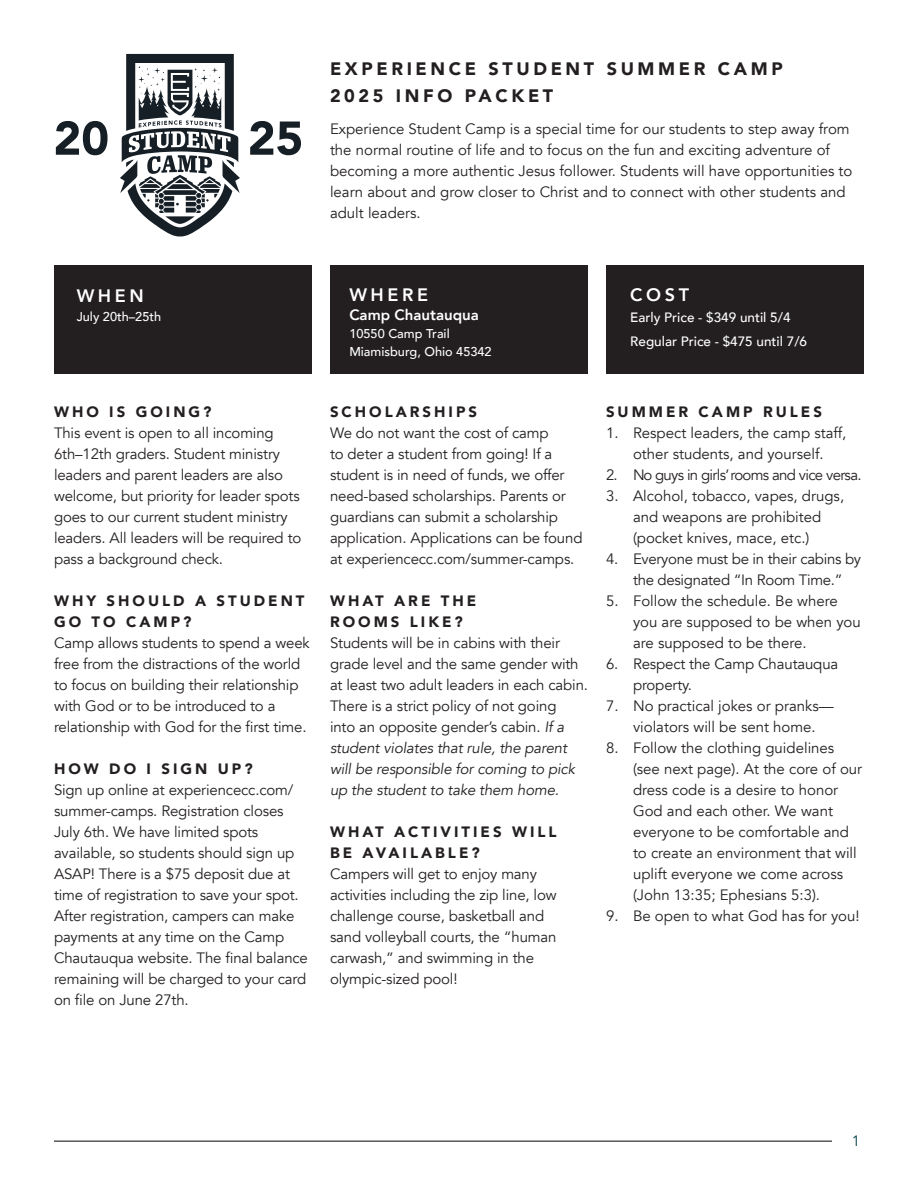
<style>
.page{position:relative;width:918px;height:1188px;background:#fff}
.page>*{position:absolute;margin:0;border:0;box-sizing:border-box;transform-origin:0 0}
.header-2{font:900 18px/27px "Avenir";letter-spacing:.2em;color:#231f20}
.t1{font:800 18px "Avenir";letter-spacing:.2em;color:#fff}
.header-2-2{font:15px/21px "Avenir";letter-spacing:-.01em;color:#231f20}
.header-2-3{font:900 15px/21px "Avenir";letter-spacing:.2em;color:#231f20}
.header-2-4{font:15px "Avenir";letter-spacing:-.045em;color:#231f20}
.t2{font:800 15px "Avenir";color:#fff}
.t3{font:15px "Avenir";color:#05424c}
.t4{font:500 13.5px/24px "Avenir";color:#fff}
.t5{font:500 12.75px/18px "Avenir";color:#fff}
.s1{font-style:italic}
</style>
<div class="page">
<hr style="left:54px;top:1140px;width:778px;height:2px;background:#57585a">
<div style="left:54px;top:266px;width:258px;height:108px;background:#231f20"></div>
<div style="left:330px;top:266px;width:258px;height:108px;background:#231f20"></div>
<div style="left:606px;top:266px;width:258px;height:108px;background:#231f20"></div>
<svg style="left:56px;top:121px;width:52px;height:34px"></svg>
<svg style="left:250px;top:121px;width:51px;height:34px"></svg>
<svg style="left:120px;top:54px;width:120px;height:182px"></svg>
<p class="header-2" style="left:330px;top:55px;width:454px">EXPERIENCE STUDENT SUMMER CAMP<br>2025 INFO PACKET</p>
<p class="header-2-2" style="left:330px;top:118px;width:524px">Experience Student Camp is a special time for our students to step away from the normal routine of life and to focus on the fun and exciting adventure of becoming a more authentic Jesus follower. Students will have opportunities to learn about and grow closer to Christ and to connect with other students and adult leaders.</p>
<p class="t1" style="left:77px;top:282px;width:69px">WHEN</p>
<p class="t1" style="left:349px;top:280px;width:80px">WHERE</p>
<p class="t1" style="left:630px;top:280px;width:60px">COST</p>
<p class="t5" style="left:77px;top:307px;width:86px">July 20th–25th</p>
<p class="t2" style="left:349px;top:303px;width:131px">Camp Chautauqua</p>
<p class="t5" style="left:349px;top:324px;width:144px">10550 Camp Trail<br>Miamisburg, Ohio 45342</p>
<p class="t4" style="left:630px;top:304px;width:178px">Early Price - $349 until 5/4<br>Regular Price - $475 until 7/6</p>
<p class="header-2-3" style="left:54px;top:401px;width:159px">WHO IS GOING?</p>
<p class="header-2-2" style="left:54px;top:422px;width:249px">This event is open to all incoming 6th–12th graders. Student ministry leaders and parent leaders are also welcome, but priority for leader spots goes to our current student ministry leaders. All leaders will be required to pass a background check.</p>
<p class="header-2-3" style="left:54px;top:590px;width:252px">WHY SHOULD A STUDENT</p>
<p class="header-2-3" style="left:54px;top:611px;width:139px">GO TO CAMP?</p>
<p class="header-2-2" style="left:54px;top:632px;width:257px">Camp allows students to spend a week free from the distractions of the world to focus on building their relationship with God or to be introduced to a relationship with God for the first time.</p>
<p class="header-2-3" style="left:54px;top:758px;width:200px">HOW DO I SIGN UP?</p>
<p class="header-2-2" style="left:54px;top:779px;width:255px">Sign up online at experiencecc.com/ summer-camps. Registration closes July 6th. We have limited spots available, so students should sign up ASAP! There is a $75 deposit due at time of registration to save your spot.<br>After registration, campers can make payments at any time on the Camp Chautauqua website. The final balance remaining will be charged to your card on file on June 27th.</p>
<p class="header-2-3" style="left:330px;top:401px;width:149px">SCHOLARSHIPS</p>
<p class="header-2-2" style="left:330px;top:422px;width:254px">We do not want the cost of camp<br>to deter a student from going! If a student is in need of funds, we offer need-based scholarships. Parents or guardians can submit a scholarship application. Applications can be found at experiencecc.com/summer-camps.</p>
<p class="header-2-3" style="left:330px;top:590px;width:148px">WHAT ARE THE<br>ROOMS LIKE?</p>
<p class="header-2-2" style="left:330px;top:632px;width:260px">Students will be in cabins with their grade level and the same gender with at least two adult leaders in each cabin.<br>There is a strict policy of not going<br>into an opposite gender’s cabin. <span class="s1">If a student violates that rule, the parent will be responsible for coming to pick up the student to take them home.</span></p>
<p class="header-2-3" style="left:330px;top:821px;width:228px">WHAT ACTIVITIES WILL<br>BE AVAILABLE?</p>
<p class="header-2-2" style="left:330px;top:863px;width:228px">Campers will get to enjoy many activities including the zip line, low challenge course, basketball and sand volleyball courts, the “human carwash,” and swimming in the olympic-sized pool!</p>
<p class="header-2-3" style="left:606px;top:401px;width:218px">SUMMER CAMP RULES</p>
<p class="header-2-2" style="left:606px;top:422px;width:242px;text-align:center">1. Respect leaders, the camp staff, other students, and yourself.</p>
<p class="header-2-4" style="left:606px;top:466px;width:257px">2. No guys in girls’ rooms and vice versa.</p>
<p class="header-2-2" style="left:606px;top:485px;width:240px;text-align:center">3. Alcohol, tobacco, vapes, drugs, and weapons are prohibited (pocket knives, mace, etc.)</p>
<p class="header-2-2" style="left:606px;top:548px;width:257px;text-align:center">4. Everyone must be in their cabins by the designated “In Room Time.”</p>
<p class="header-2-2" style="left:633px;top:590px;width:229px;text-indent:-27px">5. Follow the schedule. Be where you are supposed to be when you are supposed to be there.</p>
<p class="header-2-2" style="left:633px;top:653px;width:207px;text-indent:-27px">6. Respect the Camp Chautauqua property.</p>
<p class="header-2-2" style="left:606px;top:695px;width:229px;text-align:center">7. No practical jokes or pranks— violators will be sent home.</p>
<p class="header-2-2" style="left:633px;top:737px;width:231px;text-indent:-27px">8. Follow the clothing guidelines (see next page). At the core of our dress code is a desire to honor<br>God and each other. We want everyone to be comfortable and to create an environment that will uplift everyone we come across (John 13:35; Ephesians 5:3).</p>
<p class="header-2-2" style="left:606px;top:905px;width:255px">9. Be open to what God has for you!</p>
<p class="t3" style="left:852px;top:1132px;width:10px">1</p>
</div>
